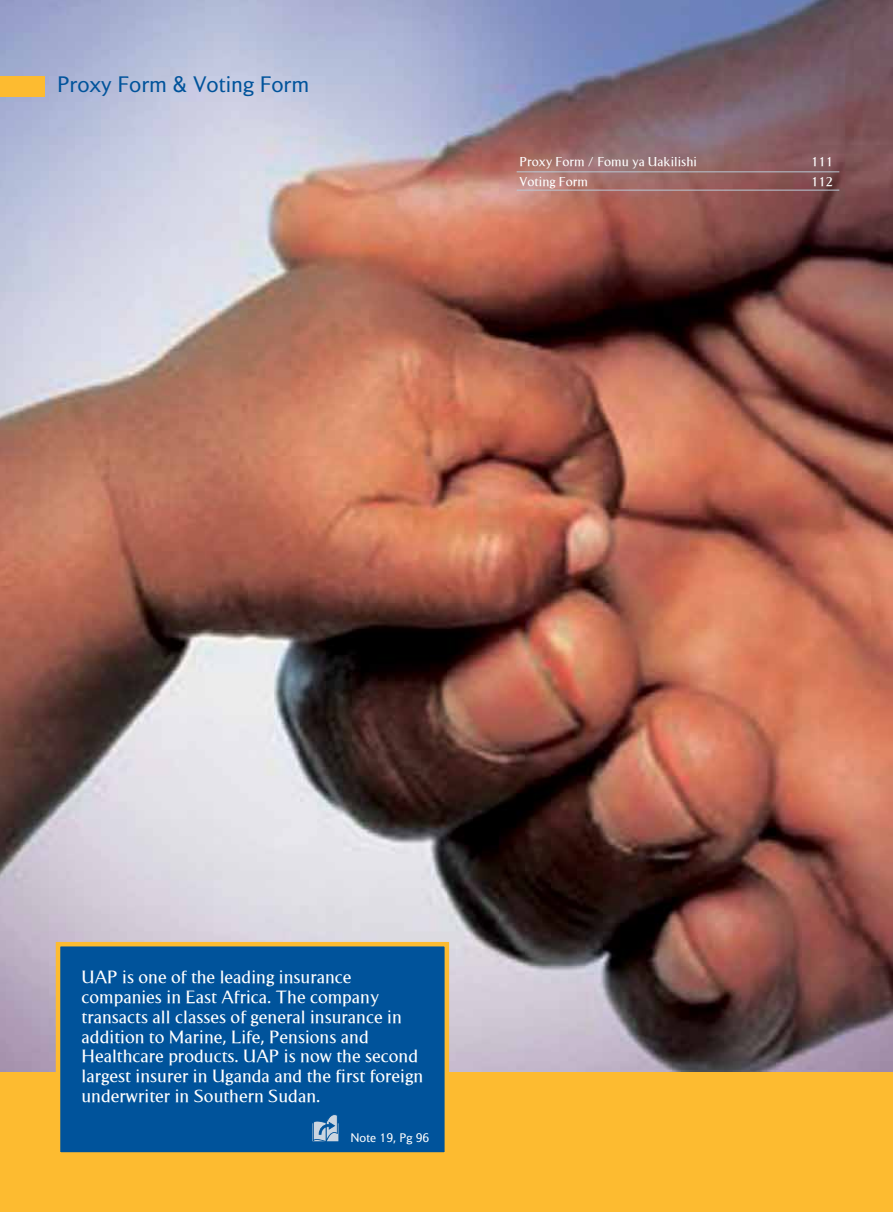
<style>
.page{position:relative;width:893px;height:1212px;background:#fff}
.page>*{position:absolute;margin:0;border:0;box-sizing:border-box;transform-origin:0 0}
.t1{font:21px "Mylius Sans";color:#00539b}
.t2{font:16.5px/19.8px "Mylius";color:#fff}
.t3{font:12px "Mylius";color:#fff}
.t4{font:11.7px "Mylius Sans";color:#fff}
</style>
<div class="page">
<div style="left:0;top:1069px;width:893px;height:143px;background:#fdbb30"></div>
<img style="left:0;top:0;width:893px;height:1071px">
<hr style="left:517px;top:172px;width:322px;height:1px;background:#b9c7d4">
<hr style="left:517px;top:190px;width:322px;height:1px;background:#b9c7d4">
<div style="left:0;top:76px;width:45px;height:20px;background:#fdbb30"></div>
<div style="left:58px;top:944px;width:389px;height:210px;background:#00539b"></div>
<div style="left:56px;top:942px;width:393px;height:215px;border:4px solid #fdbb30"></div>
<svg style="left:312px;top:1114px;width:27px;height:28px"></svg>
<p class="t1" style="left:57px;top:72px;width:254px">Proxy Form &amp; Voting Form</p>
<p class="t3" style="left:520px;top:155px;width:179px">Proxy Form / Fomu ya Uakilishi</p>
<p class="t3" style="left:811px;top:155px;width:24px">111</p>
<p class="t3" style="left:520px;top:174px;width:70px">Voting Form</p>
<p class="t3" style="left:811px;top:174px;width:24px">112</p>
<p class="t2" style="left:82px;top:967px;width:343px">UAP is one of the leading insurance companies in East Africa. The company transacts all classes of general insurance in addition to Marine, Life, Pensions and Healthcare products. UAP is now the second largest insurer in Uganda and the first foreign underwriter in Southern Sudan.</p>
<p class="t4" style="left:350px;top:1130px;width:80px">Note 19, Pg 96</p>
</div>
